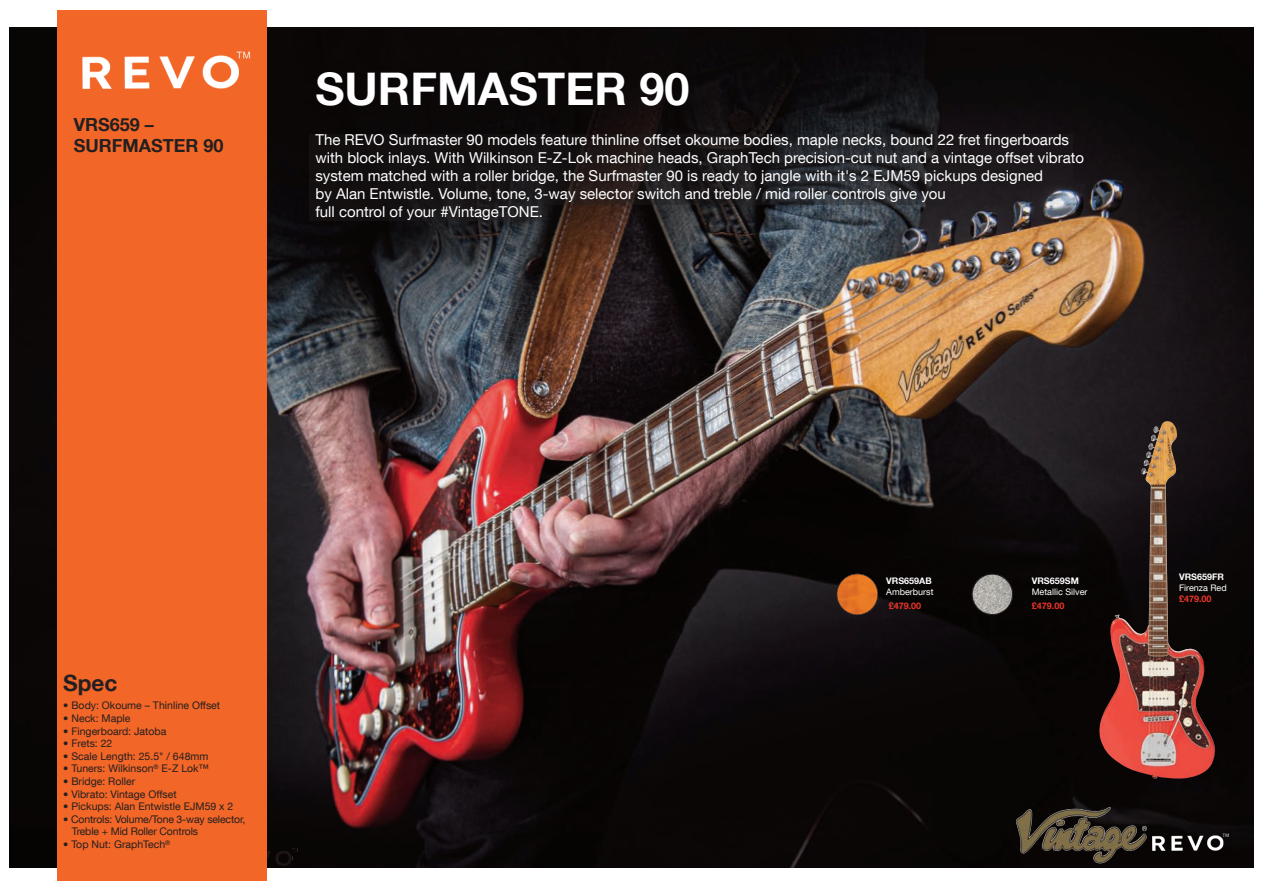
<style>
.page{position:relative;width:1263px;height:893px;background:#fff}
.page>*{position:absolute;margin:0;border:0;box-sizing:border-box;transform-origin:0 0}
.t1{font:700 45px "Helvetica Neue LT Com";color:#fff}
.t2{font:700 22.5px "Helvetica Neue LT Com";color:#231f20}
.t3{font:700 18px/21.6px "Helvetica Neue LT Com";color:#231f20}
.t4{font:15px/18px "Helvetica Neue LT Com";color:#fff}
.t5{font:10.5px/12.6px "Helvetica Neue LT Com";color:#231f20}
.t6{font:9px "Helvetica Neue LT Com";color:#fff}
.t7{font:700 9px "Helvetica Neue LT Com";color:#fff}
.t8{font:700 9px "Helvetica Neue LT Com";color:#ee3529}
</style>
<div class="page">
<img style="left:9px;top:28px;width:1244px;height:839px">
<img style="left:74px;top:818px;width:226px;height:63px">
<img style="left:1099px;top:421px;width:116px;height:358px">
<div style="left:57px;top:10px;width:209px;height:870px;background:#f26627"></div>
<img style="left:82px;top:51px;width:168px;height:38px">
<img style="left:1013px;top:803px;width:218px;height:63px">
<img style="left:837px;top:574px;width:41px;height:41px;border-radius:50%">
<div style="left:836px;top:573px;width:42px;height:42px;border:2px solid #231f20;border-radius:50%"></div>
<svg style="left:971px;top:573px;width:42px;height:42px;background:#7e7b77"></svg>
<div style="left:309px;top:134px;width:763px;height:46px;background:#231f20;opacity:.38"></div>
<div style="left:309px;top:180px;width:642px;height:25px;background:#231f20;opacity:.38"></div>
<div style="left:309px;top:205px;width:237px;height:16px;background:#231f20;opacity:.38"></div>
<p class="t3" style="left:74px;top:116px;width:151px">VRS659 –<br>SURFMASTER 90</p>
<p class="t1" style="left:315px;top:73px;width:375px">SURFMASTER 90</p>
<p class="t4" style="left:315px;top:133px;width:770px">The REVO Surfmaster 90 models feature thinline offset okoume bodies, maple necks, bound 22 fret fingerboards with block inlays. With Wilkinson E-Z-Lok machine heads, GraphTech precision-cut nut and a vintage offset vibrato system matched with a roller bridge, the Surfmaster 90 is ready to jangle with it's 2 EJM59 pickups designed<br>by Alan Entwistle. Volume, tone, 3-way selector switch and treble / mid roller controls give you<br>full control of your #VintageTONE.</p>
<p class="t2" style="left:63px;top:675px;width:56px">Spec</p>
<p class="t5" style="left:63px;top:701px;width:158px">• Body: Okoume – Thinline Offset</p>
<p class="t5" style="left:63px;top:713px;width:69px">• Neck: Maple</p>
<p class="t5" style="left:63px;top:726px;width:105px">• Fingerboard: Jatoba</p>
<p class="t5" style="left:63px;top:739px;width:51px">• Frets: 22</p>
<p class="t5" style="left:63px;top:751px;width:147px">• Scale Length: 25.5" / 648mm</p>
<p class="t5" style="left:63px;top:764px;width:147px">• Tuners: Wilkinson<sup>®</sup> E-Z Lok™</p>
<p class="t5" style="left:63px;top:776px;width:73px">• Bridge: Roller</p>
<p class="t5" style="left:63px;top:789px;width:115px">• Vibrato: Vintage Offset</p>
<p class="t5" style="left:63px;top:802px;width:172px">• Pickups: Alan Entwistle EJM59 x 2</p>
<p class="t5" style="left:72px;top:814px;width:175px;text-indent:-9px">• Controls: Volume/Tone 3-way selector,<br>Treble + Mid Roller Controls</p>
<p class="t5" style="left:63px;top:839px;width:108px">• Top Nut: GraphTech<sup>®</sup></p>
<p class="t7" style="left:886px;top:577px;width:47px">VRS659AB</p>
<p class="t6" style="left:886px;top:588px;width:49px">Amberburst</p>
<p class="t8" style="left:889px;top:602px;width:34px">£479.00</p>
<p class="t7" style="left:1032px;top:577px;width:49px">VRS659SM</p>
<p class="t6" style="left:1032px;top:588px;width:57px">Metallic Silver</p>
<p class="t8" style="left:1032px;top:602px;width:34px">£479.00</p>
<p class="t7" style="left:1179px;top:573px;width:46px">VRS659FR</p>
<p class="t6" style="left:1179px;top:584px;width:49px">Firenza Red</p>
<p class="t8" style="left:1179px;top:595px;width:34px">£479.00</p>
</div>
